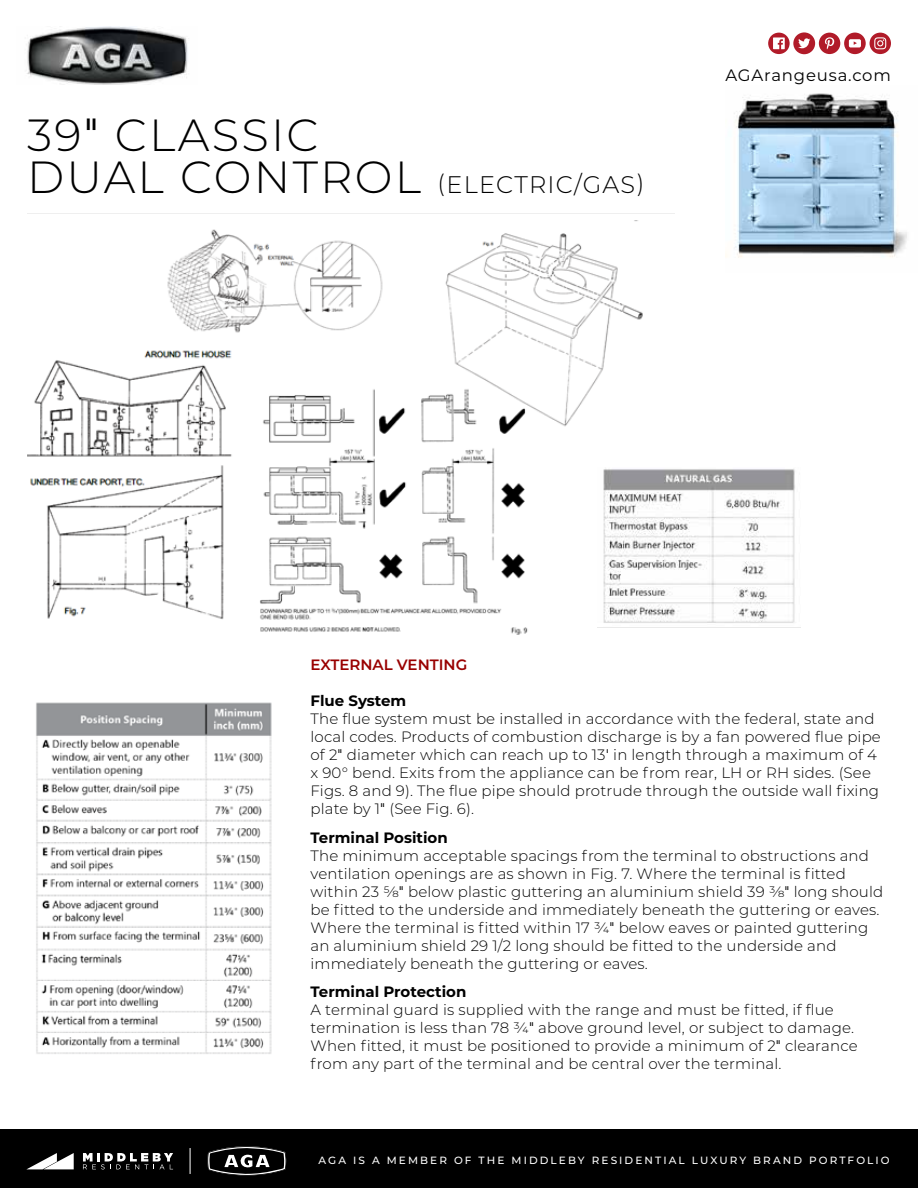
<style>
.page{position:relative;width:918px;height:1188px;background:#fff}
.page>*{position:absolute;margin:0;border:0;box-sizing:border-box;transform-origin:0 0}
.t1{font:300 45px "Montserrat";letter-spacing:.05em;color:#000}
.t2{font:300 24px "Montserrat";letter-spacing:.05em;color:#000}
.t3{font:16.5px "Montserrat";letter-spacing:.05em;color:#000}
.t4{font:300 15px/18px "Montserrat";letter-spacing:.01em;color:#000}
.t5{font:700 15px "Montserrat";color:#000}
.t6{font:600 15px "Montserrat";color:#900}
.t7{font:500 10.5px "Montserrat";letter-spacing:.2em;color:#fff}
.s1{font-family:"Trade Gothic LT Std Cn 18";font-weight:400}
.s2{font-size:45px}
</style>
<div class="page">
<svg style="left:768px;top:32px;width:123px;height:22px"></svg>
<div style="left:0;top:1130px;width:918px;height:58px;background:#000"></div>
<svg style="left:83px;top:1153px;width:90px;height:16px"></svg>
<svg style="left:27px;top:1153px;width:47px;height:16px"></svg>
<svg style="left:207px;top:1146px;width:79px;height:30px"></svg>
<svg style="left:190px;top:1148px;width:1px;height:26px"></svg>
<img style="left:27px;top:27px;width:161px;height:58px">
<img style="left:726px;top:93px;width:181px;height:165px">
<img style="left:27px;top:213px;width:648px;height:422px">
<img style="left:36px;top:702px;width:236px;height:352px">
<img style="left:597px;top:468px;width:203px;height:167px">
<h1 class="t1" style="left:27px;top:104px;width:293px">39<span class="s1">"</span> CLASSIC</h1>
<h2 class="t2" style="left:27px;top:168px;width:619px"><span class="s2">DUAL CONTROL</span> (ELECTRIC/GAS)</h2>
<p class="t3" style="left:725px;top:64px;width:167px">AGArangeusa.com</p>
<p class="t6" style="left:310px;top:654px;width:158px">EXTERNAL VENTING</p>
<p class="t5" style="left:310px;top:690px;width:97px">Flue System</p>
<p class="t4" style="left:310px;top:709px;width:572px">The flue system must be installed in accordance with the federal, state and local codes. Products of combustion discharge is by a fan powered flue pipe of 2<span class="s1">"</span> diameter which can reach up to 13<span class="s1">'</span> in length through a maximum of 4 x 90° bend. Exits from the appliance can be from rear, LH or RH sides. (See Figs. 8 and 9). The flue pipe should protrude through the outside wall fixing plate by 1<span class="s1">"</span> (See Fig. 6).</p>
<p class="t5" style="left:310px;top:826px;width:139px">Terminal Position</p>
<p class="t4" style="left:310px;top:846px;width:574px">The minimum acceptable spacings from the terminal to obstructions and ventilation openings are as shown in Fig. 7. Where the terminal is fitted within 23 ⅝<span class="s1">"</span> below plastic guttering an aluminium shield 39 ⅜<span class="s1">"</span> long should be fitted to the underside and immediately beneath the guttering or eaves.<br>Where the terminal is fitted within 17 ¾<span class="s1">"</span> below eaves or painted guttering an aluminium shield 29 1/2 long should be fitted to the underside and immediately beneath the guttering or eaves.</p>
<p class="t5" style="left:311px;top:981px;width:157px">Terminal Protection</p>
<p class="t4" style="left:311px;top:1000px;width:549px">A terminal guard is supplied with the range and must be fitted, if flue termination is less than 78 ¾<span class="s1">"</span> above ground level, or subject to damage.<br>When fitted, it must be positioned to provide a minimum of 2<span class="s1">"</span> clearance from any part of the terminal and be central over the terminal.</p>
<p class="t7" style="left:319px;top:1153px;width:573px">AGA IS A MEMBER OF THE MIDDLEBY RESIDENTIAL LUXURY BRAND PORTFOLIO</p>
</div>
